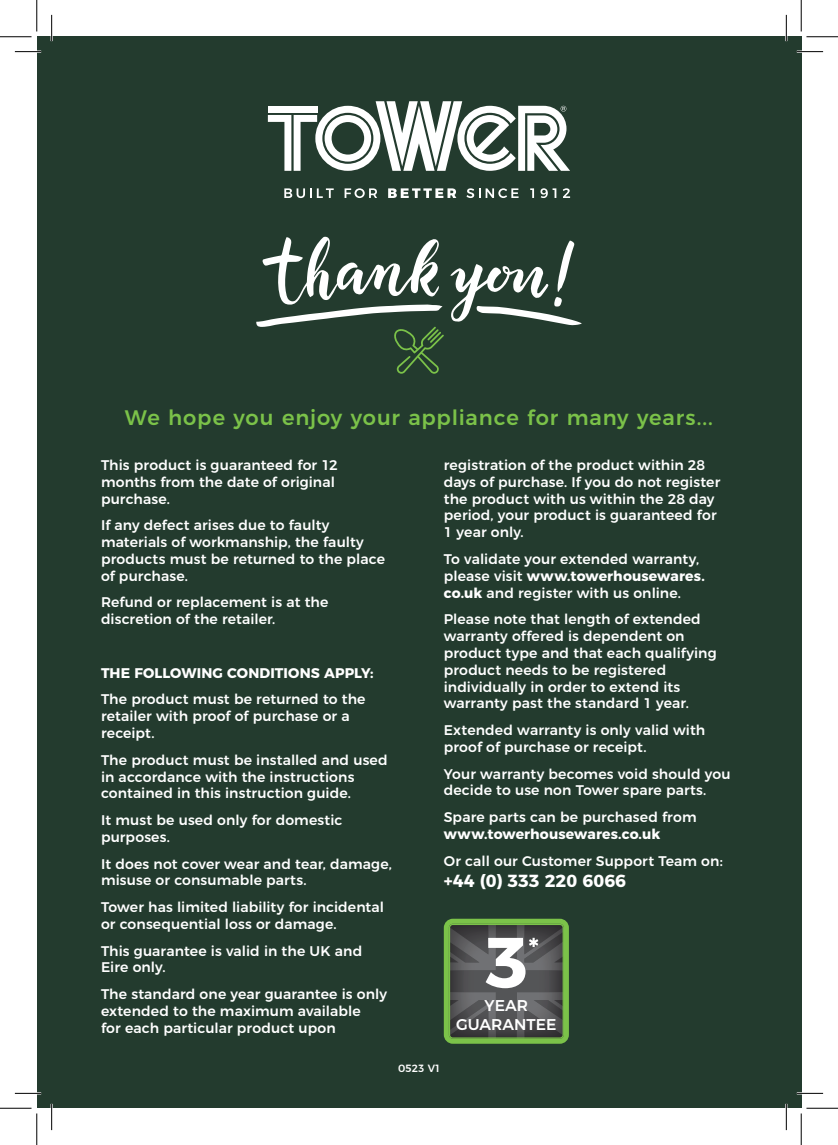
<style>
.page{position:relative;width:838px;height:1145px;background:#fff}
.page>*{position:absolute;margin:0;border:0;box-sizing:border-box;transform-origin:0 0}
.t1{font:700 71.05px "Montserrat";color:#fff}
.t2{font:500 21px "Montserrat";letter-spacing:.04em;color:#7bc249}
.t3{font:700 17.5px "Montserrat";color:#fff}
.t4{font:500 15.58px/18.7px "Montserrat";color:#fff;text-align:center}
.t5{font:500 14px/16.8px "Montserrat";letter-spacing:.005em;color:#fff}
.t6{font:700 14px "Montserrat";letter-spacing:.01em;color:#fff}
.t7{font:500 10.5px "Montserrat";letter-spacing:.025em;color:#fff}
.s1{font-weight:700}
</style>
<div class="page">
<div style="left:37px;top:37px;width:764px;height:1071px;background:#233b2e"></div>
<svg style="left:256px;top:237px;width:325px;height:137px"></svg>
<svg style="left:444px;top:919px;width:125px;height:125px;background:#596652"></svg>
<svg style="left:284px;top:188px;width:49px;height:10px"></svg>
<svg style="left:344px;top:188px;width:33px;height:10px"></svg>
<svg style="left:388px;top:188px;width:68px;height:10px"></svg>
<svg style="left:466px;top:188px;width:52px;height:10px"></svg>
<svg style="left:530px;top:188px;width:4px;height:10px"></svg>
<svg style="left:540px;top:188px;width:16px;height:10px"></svg>
<svg style="left:563px;top:188px;width:7px;height:10px"></svg>
<svg style="left:268px;top:101px;width:302px;height:70px"></svg>
<hr style="left:15px;top:51px;width:26px;height:2px;background:#fff">
<hr style="left:796px;top:51px;width:27px;height:2px;background:#fff">
<hr style="left:15px;top:1092px;width:26px;height:2px;background:#fff">
<hr style="left:796px;top:1092px;width:27px;height:2px;background:#fff">
<hr style="left:51px;top:15px;width:2px;height:26px;background:#fff">
<hr style="left:51px;top:1104px;width:2px;height:26px;background:#fff">
<hr style="left:785px;top:15px;width:2px;height:26px;background:#fff">
<hr style="left:785px;top:1104px;width:2px;height:26px;background:#fff">
<svg style="left:15px;top:51px;width:26px;height:1px"></svg>
<svg style="left:796px;top:51px;width:27px;height:1px"></svg>
<svg style="left:15px;top:1093px;width:26px;height:1px"></svg>
<svg style="left:796px;top:1093px;width:27px;height:1px"></svg>
<svg style="left:51px;top:15px;width:1px;height:26px"></svg>
<svg style="left:51px;top:1104px;width:1px;height:26px"></svg>
<svg style="left:786px;top:15px;width:1px;height:26px"></svg>
<svg style="left:786px;top:1104px;width:1px;height:26px"></svg>
<hr style="left:0;top:36px;width:32px;height:1px;background:#000">
<hr style="left:806px;top:36px;width:31px;height:1px;background:#000">
<hr style="left:0;top:1108px;width:32px;height:1px;background:#000">
<hr style="left:806px;top:1108px;width:31px;height:1px;background:#000">
<hr style="left:36px;top:0;width:1px;height:31px;background:#000">
<hr style="left:36px;top:1113px;width:1px;height:32px;background:#000">
<hr style="left:800px;top:0;width:1px;height:31px;background:#000">
<hr style="left:800px;top:1113px;width:1px;height:32px;background:#000">
<h2 class="t2" style="left:125px;top:400px;width:589px">We hope you enjoy your appliance for many years...</h2>
<p class="t5" style="left:101px;top:456px;width:238px">This product is guaranteed for 12 months from the date of original purchase.</p>
<p class="t5" style="left:101px;top:516px;width:285px">If any defect arises due to faulty materials of workmanship, the faulty products must be returned to the place of purchase.</p>
<p class="t5" style="left:101px;top:593px;width:229px">Refund or replacement is at the discretion of the retailer.</p>
<p class="t6" style="left:101px;top:661px;width:274px">THE FOLLOWING CONDITIONS APPLY:</p>
<p class="t5" style="left:101px;top:690px;width:266px">The product must be returned to the retailer with proof of purchase or a receipt.</p>
<p class="t5" style="left:101px;top:750px;width:288px">The product must be installed and used in accordance with the instructions contained in this instruction guide.</p>
<p class="t5" style="left:101px;top:811px;width:243px">It must be used only for domestic purposes.</p>
<p class="t5" style="left:101px;top:854px;width:292px">It does not cover wear and tear, damage, misuse or consumable parts.</p>
<p class="t5" style="left:101px;top:898px;width:284px">Tower has limited liability for incidental or consequential loss or damage.</p>
<p class="t5" style="left:101px;top:941px;width:263px">This guarantee is valid in the UK and<br>Eire only.</p>
<p class="t5" style="left:101px;top:985px;width:287px">The standard one year guarantee is only extended to the maximum available<br>for each particular product upon</p>
<p class="t5" style="left:444px;top:456px;width:278px">registration of the product within 28 days of purchase. If you do not register the product with us within the 28 day period, your product is guaranteed for<br>1 year only.</p>
<p class="t5" style="left:444px;top:550px;width:262px">To validate your extended warranty, please visit <span class="s1">www.towerhousewares. co.uk</span> and register with us online.</p>
<p class="t5" style="left:444px;top:610px;width:274px">Please note that length of extended warranty offered is dependent on product type and that each qualifying product needs to be registered individually in order to extend its warranty past the standard 1 year.</p>
<p class="t5" style="left:444px;top:721px;width:263px">Extended warranty is only valid with proof of purchase or receipt.</p>
<p class="t5" style="left:444px;top:764px;width:288px">Your warranty becomes void should you decide to use non Tower spare parts.</p>
<p class="t5" style="left:444px;top:808px;width:254px">Spare parts can be purchased from</p>
<p class="t6" style="left:444px;top:822px;width:218px">www.towerhousewares.co.uk</p>
<p class="t5" style="left:444px;top:851px;width:280px">Or call our Customer Support Team on:</p>
<p class="t3" style="left:444px;top:866px;width:184px">+44 (0) 333 220 6066</p>
<h1 class="t1" style="left:485px;top:904px;width:45px">3</h1>
<p class="t4" style="left:456px;top:995px;width:102px">YEAR<br>GUARANTEE</p>
<p class="t7" style="left:398px;top:1060px;width:43px">0523 V1</p>
</div>
